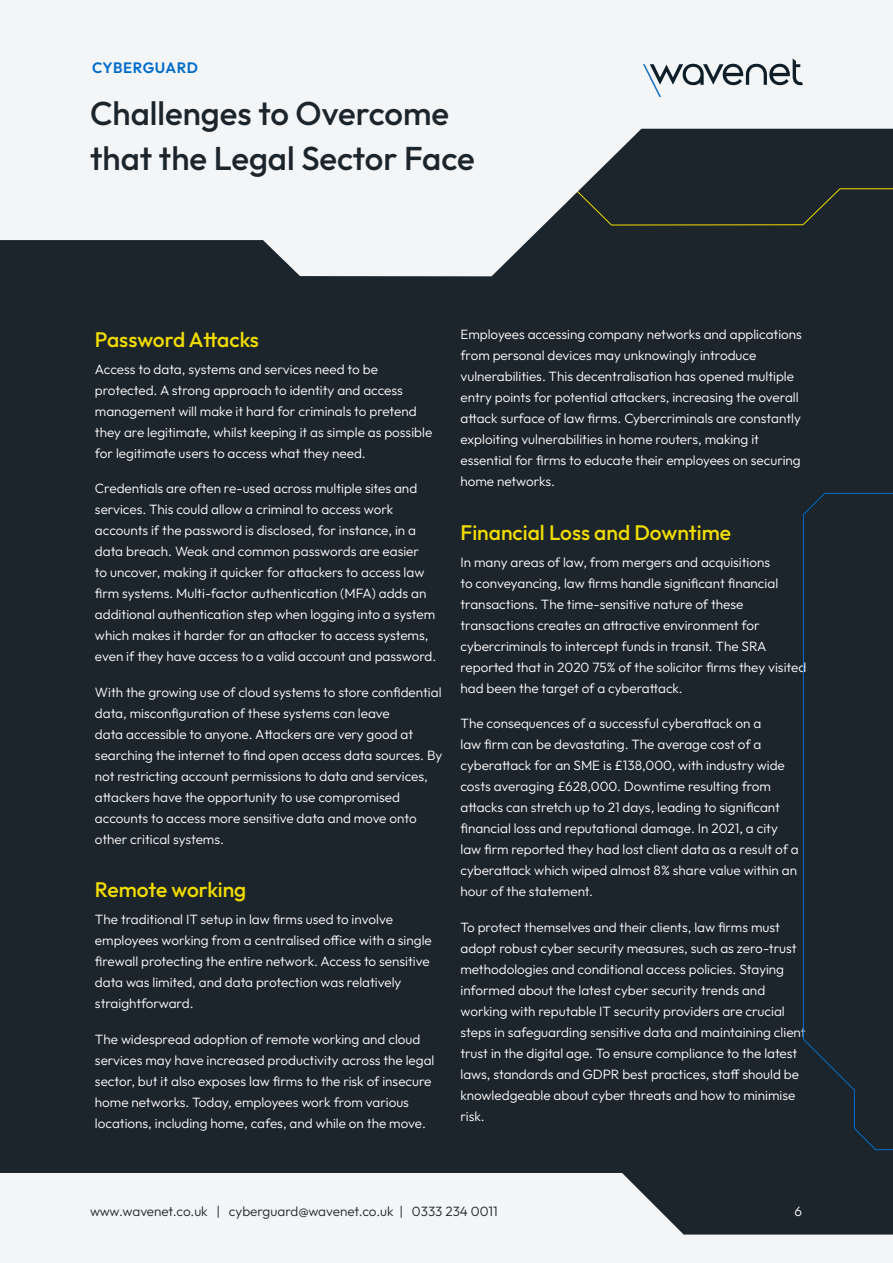
<style>
.page{position:relative;width:893px;height:1263px;background:#1d252c}
.page>*{position:absolute;margin:0;border:0;box-sizing:border-box;transform-origin:0 0}
.t1{font:500 33px/45px "Outfit";color:#1d252c}
.t2{font:500 21px "Outfit";color:#f1dc00}
.t3{font:600 15px "Outfit";letter-spacing:.025em;color:#006dcb}
.Paragraph{font:300 13.5px/21px "Outfit";color:#fff}
.t4{font:300 13.5px "Outfit";color:#1d252c}
</style>
<div class="page">
<svg style="left:0;top:1173px;width:893px;height:90px;fill:#f4f5f7"></svg>
<svg style="left:0;top:0;width:893px;height:276px;fill:#f4f5f7"></svg>
<svg style="left:643px;top:58px;width:160px;height:39px"></svg>
<svg style="left:803px;top:493px;width:90px;height:657px"></svg>
<h5 class="t3" style="left:92px;top:58px;width:107px">CYBERGUARD</h5>
<h2 class="t1" style="left:90px;top:91px;width:386px">Challenges to Overcome that the Legal Sector Face</h2>
<h3 class="t2" style="left:95px;top:326px;width:165px">Password Attacks</h3>
<p class="Paragraph" style="left:95px;top:359px;width:339px">Access to data, systems and services need to be protected. A strong approach to identity and access management will make it hard for criminals to pretend they are legitimate, whilst keeping it as simple as possible for legitimate users to access what they need.</p>
<p class="Paragraph" style="left:95px;top:478px;width:343px">Credentials are often re-used across multiple sites and services. This could allow a criminal to access work accounts if the password is disclosed, for instance, in a data breach. Weak and common passwords are easier<br>to uncover, making it quicker for attackers to access law firm systems. Multi-factor authentication (MFA) adds an additional authentication step when logging into a system which makes it harder for an attacker to access systems, even if they have access to a valid account and password.</p>
<p class="Paragraph" style="left:95px;top:682px;width:349px">With the growing use of cloud systems to store confidential data, misconfiguration of these systems can leave<br>data accessible to anyone. Attackers are very good at searching the internet to find open access data sources. By not restricting account permissions to data and services, attackers have the opportunity to use compromised accounts to access more sensitive data and move onto other critical systems.</p>
<h3 class="t2" style="left:95px;top:876px;width:153px">Remote working</h3>
<p class="Paragraph" style="left:95px;top:909px;width:338px">The traditional IT setup in law firms used to involve employees working from a centralised office with a single firewall protecting the entire network. Access to sensitive data was limited, and data protection was relatively straightforward.</p>
<p class="Paragraph" style="left:95px;top:1029px;width:341px">The widespread adoption of remote working and cloud services may have increased productivity across the legal sector, but it also exposes law firms to the risk of insecure home networks. Today, employees work from various locations, including home, cafes, and while on the move.</p>
<p class="Paragraph" style="left:460px;top:324px;width:343px">Employees accessing company networks and applications from personal devices may unknowingly introduce vulnerabilities. This decentralisation has opened multiple entry points for potential attackers, increasing the overall attack surface of law firms. Cybercriminals are constantly exploiting vulnerabilities in home routers, making it essential for firms to educate their employees on securing home networks.</p>
<h3 class="t2" style="left:460px;top:518px;width:272px">Financial Loss and Downtime</h3>
<p class="Paragraph" style="left:460px;top:551px;width:347px">In many areas of law, from mergers and acquisitions<br>to conveyancing, law firms handle significant financial transactions. The time-sensitive nature of these transactions creates an attractive environment for cybercriminals to intercept funds in transit. The SRA reported that in 2020 75% of the solicitor firms they visited had been the target of a cyberattack.</p>
<p class="Paragraph" style="left:460px;top:713px;width:340px">The consequences of a successful cyberattack on a<br>law firm can be devastating. The average cost of a cyberattack for an SME is £138,000, with industry wide costs averaging £628,000. Downtime resulting from attacks can stretch up to 21 days, leading to significant financial loss and reputational damage. In 2021, a city law firm reported they had lost client data as a result of a cyberattack which wiped almost 8% share value within an hour of the statement.</p>
<p class="Paragraph" style="left:460px;top:916px;width:347px">To protect themselves and their clients, law firms must adopt robust cyber security measures, such as zero-trust methodologies and conditional access policies. Staying informed about the latest cyber security trends and working with reputable IT security providers are crucial steps in safeguarding sensitive data and maintaining client trust in the digital age. To ensure compliance to the latest laws, standards and GDPR best practices, staff should be knowledgeable about cyber threats and how to minimise risk.</p>
<p class="t4" style="left:90px;top:1203px;width:409px">www.wavenet.co.uk | cyberguard@wavenet.co.uk | 0333 234 0011</p>
<p class="Paragraph" style="left:794px;top:1201px;width:9px">6</p>
</div>
